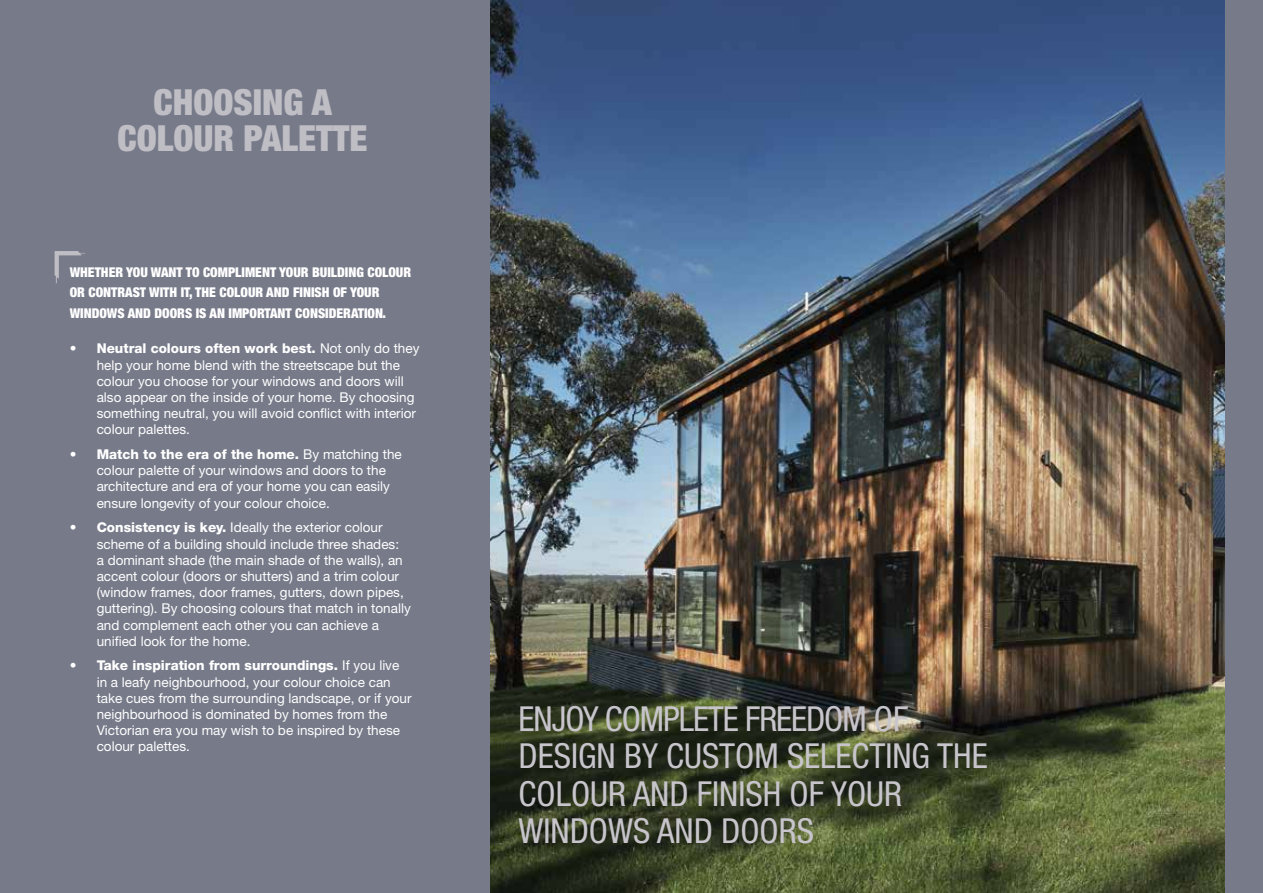
<style>
.page{position:relative;width:1263px;height:893px;background:#777a89}
.page>*{position:absolute;margin:0;border:0;box-sizing:border-box;transform-origin:0 0}
.t1{font:900 condensed 36px/36px "Helvetica Neue LT Std";color:#c0bec5;text-align:center}
.t2{font:condensed 34.5px/37.5px "Helvetica Neue LT Std";color:#c7c5cb}
.t3{font:13.5px/16.2px "Helvetica Neue LT Std";color:#fff}
.t4{font:900 condensed 13.5px/19.5px "Helvetica Neue LT Std";color:#fff}
.s1{font-weight:800}
</style>
<div class="page">
<img style="left:490px;top:0;width:735px;height:893px">
<svg style="left:55px;top:251px;width:30px;height:32px"></svg>
<h1 class="t1" style="left:118px;top:83px;width:252px">CHOOSING A<br>COLOUR PALETTE</h1>
<p class="t4" style="left:70px;top:263px;width:343px">WHETHER YOU WANT TO COMPLIMENT YOUR BUILDING COLOUR<br>OR CONTRAST WITH IT, THE COLOUR AND FINISH OF YOUR</p>
<p class="t4" style="left:70px;top:303px;width:318px">WINDOWS AND DOORS IS AN IMPORTANT CONSIDERATION.</p>
<p class="t3" style="left:97px;top:340px;width:324px;text-indent:-27px"><span class="s1">• Neutral colours often work best.</span> Not only do they help your home blend with the streetscape but the colour you choose for your windows and doors will also appear on the inside of your home. By choosing something neutral, you will avoid conflict with interior colour palettes.</p>
<p class="t3" style="left:97px;top:446px;width:307px;text-indent:-27px"><span class="s1">• Match to the era of the home.</span> By matching the colour palette of your windows and doors to the architecture and era of your home you can easily ensure longevity of your colour choice.</p>
<p class="t3" style="left:97px;top:519px;width:316px;text-indent:-27px"><span class="s1">• Consistency is key.</span> Ideally the exterior colour scheme of a building should include three shades:<br>a dominant shade (the main shade of the walls), an accent colour (doors or shutters) and a trim colour (window frames, door frames, gutters, down pipes, guttering). By choosing colours that match in tonally and complement each other you can achieve a unified look for the home.</p>
<p class="t3" style="left:97px;top:657px;width:316px;text-indent:-27px"><span class="s1">• Take inspiration from surroundings.</span> If you live in a leafy neighbourhood, your colour choice can take cues from the surrounding landscape, or if your neighbourhood is dominated by homes from the Victorian era you may wish to be inspired by these colour palettes.</p>
<h2 class="t2" style="left:519px;top:699px;width:470px">ENJOY COMPLETE FREEDOM OF<br>DESIGN BY CUSTOM SELECTING THE<br>COLOUR AND FINISH OF YOUR<br>WINDOWS AND DOORS</h2>
</div>
